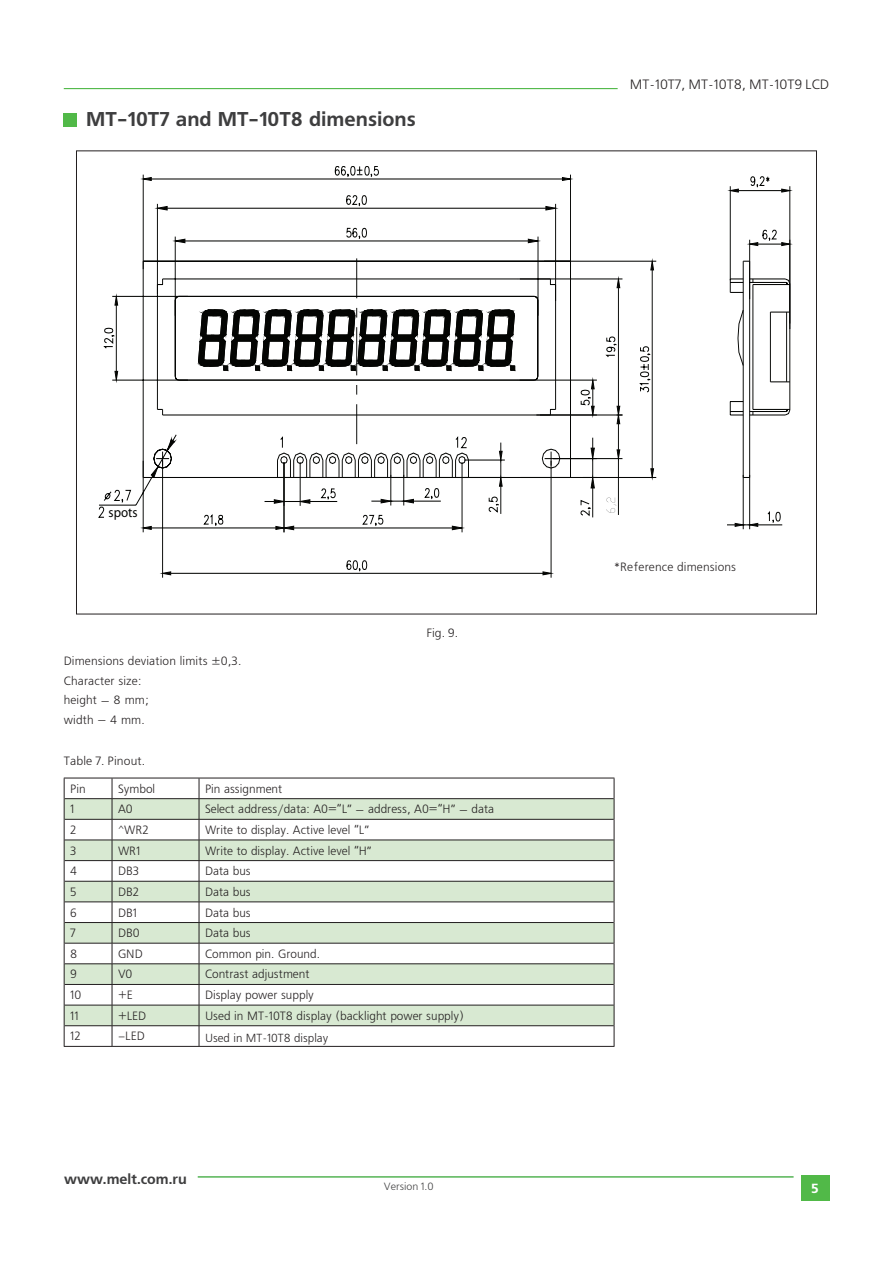
<style>
.page{position:relative;width:893px;height:1263px;background:#fff}
.page>*{position:absolute;margin:0;border:0;box-sizing:border-box;transform-origin:0 0}
.Заголовок_осн_текста{font:700 19.95px "Free Set C";color:#3e3e3f}
.t1{font:700 14.25px "Free Set C";color:#3e3e3f}
.t2{font:13.95px "Myriad Pro";color:#040503;scale:.93 1}
.t3{font:13.5px "Free Set C";color:#231f20}
.t4{font:700 13.2px "Free Set C";color:#fff}
.таблица{font:12px "Free Set C";color:#231f20}
.Основной_текст_1{font:12px "Free Set C";letter-spacing:.01em;color:#231f20}
.таблица_ХХ{font:12px "Free Set C";letter-spacing:.01em;color:#231f20}
.Рис__ХХ{font:12px "Free Set C";color:#231f20}
.таблица-2{font:11.7px "Free Set C";color:#231f20}
.t5{font:10.5px "Free Set C";color:#3e3e3f}
</style>
<div class="page">
<div style="left:801px;top:1175px;width:28px;height:26px;background:#51b948"></div>
<hr style="left:198px;top:1176px;width:596px;height:2px;background:#56b455">
<hr style="left:64px;top:88px;width:554px;height:1px;background:#51b948">
<div style="left:64px;top:113px;width:13px;height:13px;background:#51b948"></div>
<svg style="left:141px;top:166px;width:430px;height:412px"></svg>
<svg style="left:141px;top:533px;width:410px;height:42px"></svg>
<svg style="left:157px;top:239px;width:414px;height:20px"></svg>
<svg style="left:727px;top:176px;width:65px;height:354px"></svg>
<svg style="left:727px;top:514px;width:54px;height:13px"></svg>
<svg style="left:654px;top:261px;width:136px;height:253px"></svg>
<svg style="left:98px;top:259px;width:556px;height:274px"></svg>
<svg style="left:65px;top:779px;width:549px;height:267px"></svg>
<svg style="left:65px;top:799px;width:549px;height:226px;fill:#d8e9d2"></svg>
<hr style="left:65px;top:798px;width:47px;height:1px;background:#231f20">
<hr style="left:112px;top:798px;width:87px;height:1px;background:#231f20">
<hr style="left:199px;top:798px;width:415px;height:1px;background:#231f20">
<hr style="left:65px;top:819px;width:47px;height:1px;background:#231f20">
<hr style="left:112px;top:819px;width:87px;height:1px;background:#231f20">
<hr style="left:199px;top:819px;width:415px;height:1px;background:#231f20">
<hr style="left:65px;top:840px;width:47px;height:1px;background:#231f20">
<hr style="left:112px;top:840px;width:87px;height:1px;background:#231f20">
<hr style="left:199px;top:840px;width:415px;height:1px;background:#231f20">
<hr style="left:65px;top:860px;width:47px;height:1px;background:#231f20">
<hr style="left:112px;top:860px;width:87px;height:1px;background:#231f20">
<hr style="left:199px;top:860px;width:415px;height:1px;background:#231f20">
<hr style="left:65px;top:881px;width:47px;height:1px;background:#231f20">
<hr style="left:112px;top:881px;width:87px;height:1px;background:#231f20">
<hr style="left:199px;top:881px;width:415px;height:1px;background:#231f20">
<hr style="left:65px;top:902px;width:47px;height:1px;background:#231f20">
<hr style="left:112px;top:902px;width:87px;height:1px;background:#231f20">
<hr style="left:199px;top:902px;width:415px;height:1px;background:#231f20">
<hr style="left:65px;top:922px;width:47px;height:1px;background:#231f20">
<hr style="left:112px;top:922px;width:87px;height:1px;background:#231f20">
<hr style="left:199px;top:922px;width:415px;height:1px;background:#231f20">
<hr style="left:65px;top:943px;width:47px;height:1px;background:#231f20">
<hr style="left:112px;top:943px;width:87px;height:1px;background:#231f20">
<hr style="left:199px;top:943px;width:415px;height:1px;background:#231f20">
<hr style="left:65px;top:963px;width:47px;height:1px;background:#231f20">
<hr style="left:112px;top:963px;width:87px;height:1px;background:#231f20">
<hr style="left:199px;top:963px;width:415px;height:1px;background:#231f20">
<hr style="left:65px;top:984px;width:47px;height:1px;background:#231f20">
<hr style="left:112px;top:984px;width:87px;height:1px;background:#231f20">
<hr style="left:199px;top:984px;width:415px;height:1px;background:#231f20">
<hr style="left:65px;top:1005px;width:47px;height:1px;background:#231f20">
<hr style="left:112px;top:1005px;width:87px;height:1px;background:#231f20">
<hr style="left:199px;top:1005px;width:415px;height:1px;background:#231f20">
<hr style="left:65px;top:1025px;width:47px;height:1px;background:#231f20">
<hr style="left:112px;top:1025px;width:87px;height:1px;background:#231f20">
<svg style="left:112px;top:779px;width:1px;height:267px"></svg>
<hr style="left:199px;top:1025px;width:415px;height:1px;background:#231f20">
<svg style="left:199px;top:779px;width:1px;height:267px"></svg>
<hr style="left:64px;top:1046px;width:48px;height:1px;background:#231f20">
<hr style="left:112px;top:1046px;width:87px;height:1px;background:#231f20">
<hr style="left:199px;top:1046px;width:415px;height:1px;background:#231f20">
<hr style="left:64px;top:778px;width:48px;height:1px;background:#231f20">
<hr style="left:112px;top:778px;width:87px;height:1px;background:#231f20">
<hr style="left:199px;top:778px;width:415px;height:1px;background:#231f20">
<svg style="left:64px;top:778px;width:1px;height:268px"></svg>
<svg style="left:614px;top:778px;width:1px;height:268px"></svg>
<p class="Заголовок_осн_текста" style="left:86px;top:108px;width:331px">MT-10T7 and MT-10T8 dimensions</p>
<p class="t3" style="left:630px;top:78px;width:201px">МТ-10T7, MT-10T8, MT-10T9 LCD</p>
<p class="t2" style="left:109px;top:504px;width:33px">spots</p>
<p class="Рис__ХХ" style="left:426px;top:627px;width:33px">Fig. 9.</p>
<p class="Основной_текст_1" style="left:64px;top:655px;width:179px">Dimensions deviation limits ±0,3.</p>
<p class="Основной_текст_1" style="left:64px;top:674px;width:79px">Character size:</p>
<p class="Основной_текст_1" style="left:64px;top:694px;width:86px">height — 8 mm;</p>
<p class="Основной_текст_1" style="left:64px;top:713px;width:82px">width — 4 mm.</p>
<p class="таблица_ХХ" style="left:64px;top:754px;width:83px">Table 7. Pinout.</p>
<p class="таблица" style="left:70px;top:782px;width:17px">Pin</p>
<p class="таблица" style="left:118px;top:782px;width:39px">Symbol</p>
<p class="таблица" style="left:205px;top:782px;width:79px">Pin assignment</p>
<p class="таблица" style="left:70px;top:803px;width:6px">1</p>
<p class="таблица" style="left:118px;top:803px;width:16px">A0</p>
<p class="таблица" style="left:205px;top:803px;width:291px">Select address/data: A0=“L” — address, A0=“H” — data</p>
<p class="таблица" style="left:70px;top:823px;width:8px">2</p>
<p class="таблица" style="left:118px;top:823px;width:32px">^WR2</p>
<p class="таблица" style="left:205px;top:823px;width:166px">Write to display. Active level “L”</p>
<p class="таблица" style="left:70px;top:844px;width:8px">3</p>
<p class="таблица" style="left:118px;top:844px;width:24px">WR1</p>
<p class="таблица" style="left:205px;top:844px;width:168px">Write to display. Active level “H”</p>
<p class="таблица" style="left:70px;top:865px;width:8px">4</p>
<p class="таблица" style="left:118px;top:865px;width:23px">DB3</p>
<p class="таблица" style="left:205px;top:865px;width:47px">Data bus</p>
<p class="таблица" style="left:70px;top:885px;width:8px">5</p>
<p class="таблица" style="left:118px;top:885px;width:22px">DB2</p>
<p class="таблица" style="left:205px;top:885px;width:47px">Data bus</p>
<p class="таблица" style="left:70px;top:906px;width:8px">6</p>
<p class="таблица" style="left:118px;top:906px;width:20px">DB1</p>
<p class="таблица" style="left:205px;top:906px;width:47px">Data bus</p>
<p class="таблица" style="left:70px;top:927px;width:7px">7</p>
<p class="таблица" style="left:118px;top:927px;width:23px">DB0</p>
<p class="таблица" style="left:205px;top:927px;width:47px">Data bus</p>
<p class="таблица" style="left:70px;top:947px;width:9px">8</p>
<p class="таблица" style="left:118px;top:947px;width:26px">GND</p>
<p class="таблица" style="left:205px;top:947px;width:116px">Common pin. Ground.</p>
<p class="таблица" style="left:70px;top:968px;width:8px">9</p>
<p class="таблица" style="left:118px;top:968px;width:16px">V0</p>
<p class="таблица" style="left:205px;top:968px;width:106px">Contrast adjustment</p>
<p class="таблица" style="left:70px;top:988px;width:13px">10</p>
<p class="таблица" style="left:118px;top:988px;width:16px">+E</p>
<p class="таблица" style="left:205px;top:988px;width:110px">Display power supply</p>
<p class="таблица" style="left:70px;top:1009px;width:10px">11</p>
<p class="таблица" style="left:118px;top:1009px;width:30px">+LED</p>
<p class="таблица" style="left:205px;top:1009px;width:261px">Used in МТ-10Т8 display (backlight power supply)</p>
<p class="таблица" style="left:70px;top:1030px;width:12px">12</p>
<p class="таблица" style="left:118px;top:1030px;width:28px"><sub>–</sub>LED</p>
<p class="таблица-2" style="left:205px;top:1031px;width:125px">Used in МТ-10Т8 display</p>
<p class="Основной_текст_1" style="left:614px;top:561px;width:124px">*Reference dimensions</p>
<p class="t1" style="left:64px;top:1171px;width:124px">www.melt.com.ru</p>
<p class="t5" style="left:384px;top:1180px;width:51px">Version 1.0</p>
<p class="t4" style="left:811px;top:1181px;width:9px">5</p>
</div>
